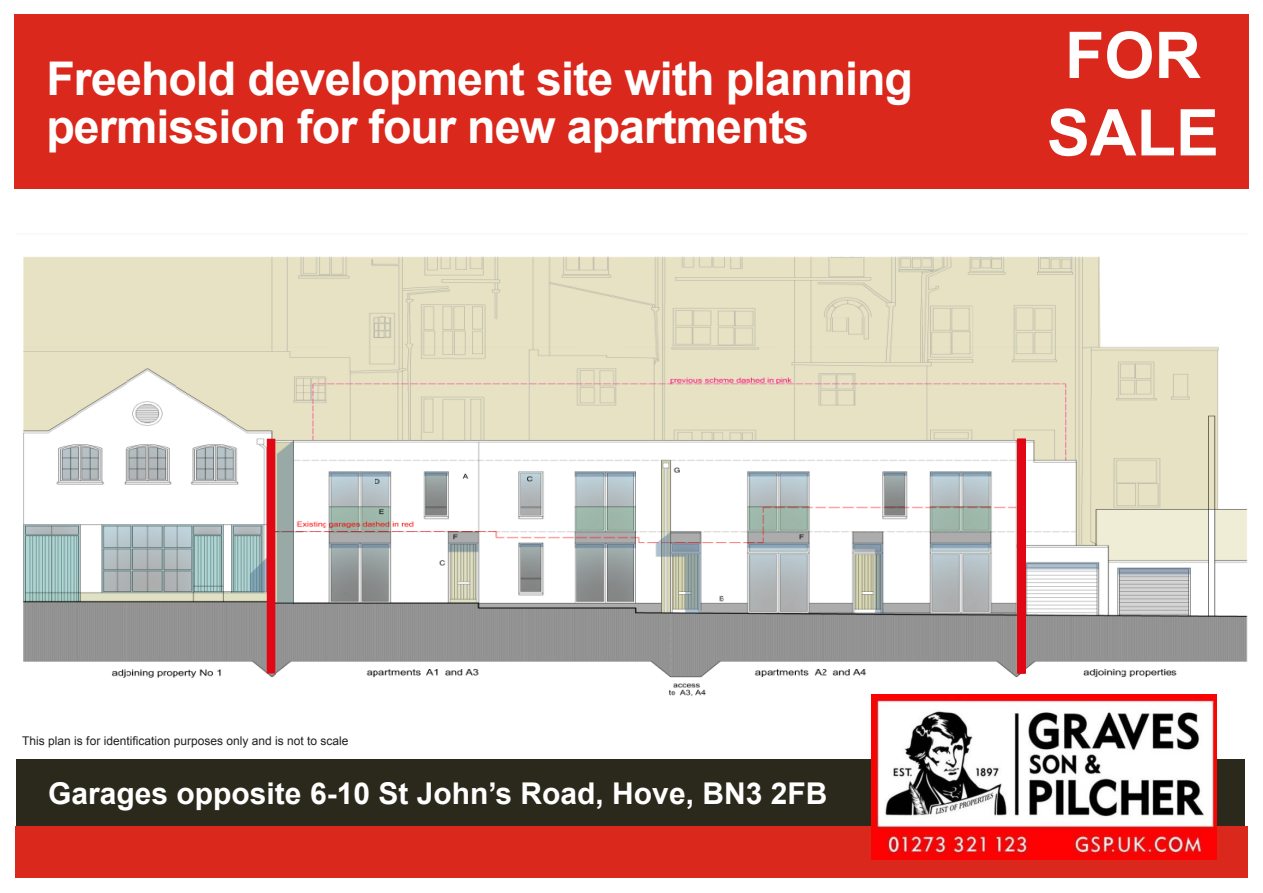
<style>
.page{position:relative;width:1263px;height:893px;background:#fff}
.page>*{position:absolute;margin:0;border:0;box-sizing:border-box;transform-origin:0 0}
.t1{font:700 64.5px "Arial";color:#fff}
.t2{font:700 46.5px "Arial";letter-spacing:-.02em;color:#fff}
.t3{font:700 30px "Arial";color:#fff}
.t4{font:12px "Arial";color:#231f20}
</style>
<div class="page">
<img style="left:23px;top:256px;width:1224px;height:445px">
<div style="left:267px;top:439px;width:8px;height:234px;background:#e10714"></div>
<div style="left:1018px;top:439px;width:7px;height:234px;background:#e10714"></div>
<div style="left:14px;top:14px;width:1235px;height:175px;background:#da291c"></div>
<div style="left:16px;top:759px;width:1228px;height:67px;background:#2b291c"></div>
<div style="left:16px;top:826px;width:1232px;height:52px;background:#da291c"></div>
<img style="left:872px;top:695px;width:344px;height:165px">
<p class="t2" style="left:47px;top:47px;width:868px">Freehold development site with planning</p>
<p class="t2" style="left:47px;top:95px;width:764px">permission for four new apartments</p>
<p class="t1" style="left:1065px;top:12px;width:138px">FOR</p>
<p class="t1" style="left:1047px;top:90px;width:174px">SALE</p>
<p class="t4" style="left:22px;top:733px;width:328px">This plan is for identification purposes only and is not to scale</p>
<p class="t3" style="left:48px;top:773px;width:781px">Garages opposite 6-10 St John’s Road, Hove, BN3 2FB</p>
</div>
